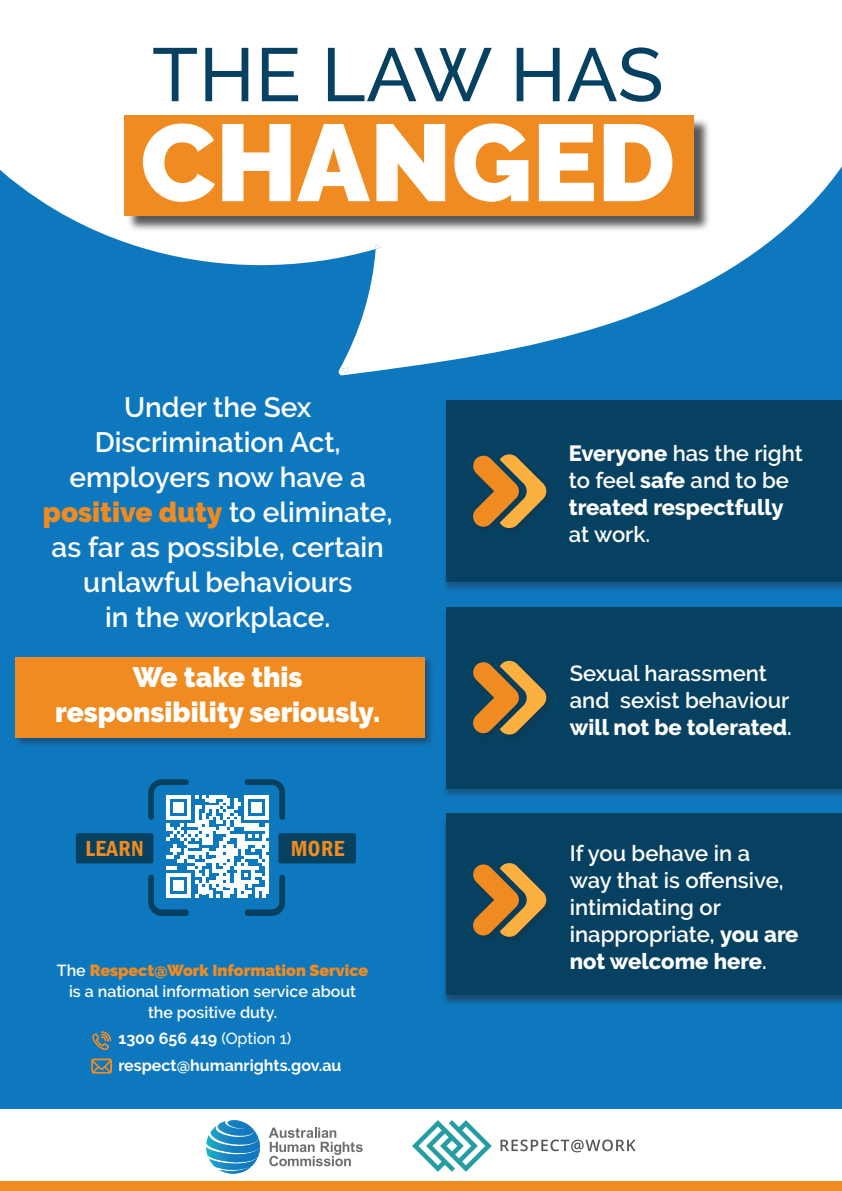
<style>
.page{position:relative;width:842px;height:1191px;background:#fff}
.page>*{position:absolute;margin:0;border:0;box-sizing:border-box;transform-origin:0 0}
.t1{font:900 108.8px "Raleway";color:#fff}
.t2{font:500 75.2px "Raleway";letter-spacing:.01em;color:#074161}
.t3{font:600 28px/35px "Raleway";color:#fff;text-align:center}
.t4{font:900 28px/35px "Raleway";color:#fff;text-align:center}
.t5{font:600 condensed 22.4px "Franklin Gothic";letter-spacing:.02em;color:#f08b21}
.t6{font:600 22px/27px "Raleway";color:#fff}
.t7{font:800 22px/27px "Raleway";color:#fff}
.t8{font:600 16px/21px "Raleway";color:#fff;text-align:center}
.t9{font:700 16px/26.7px "Raleway";color:#fff}
.s1{font-weight:900;color:#f08b21}
.s2{font-weight:500}
.s3{font-weight:600}
.s4{font-weight:800}
</style>
<div class="page">
<div style="left:0;top:0;width:842px;height:1108px;background:#0e78bf"></div>
<div style="left:0;top:1181px;width:842px;height:10px;background:#f08b21"></div>
<svg style="left:0;top:0;width:842px;height:376px;fill:#fff"></svg>
<svg style="left:342px;top:368px;width:7px;height:5px"></svg>
<svg style="left:376px;top:244px;width:5px;height:5px"></svg>
<svg style="left:206px;top:1120px;width:54px;height:53px"></svg>
<svg style="left:269px;top:1127px;width:94px;height:39px"></svg>
<svg style="left:412px;top:1120px;width:80px;height:51px"></svg>
<svg style="left:500px;top:1139px;width:136px;height:13px"></svg>
<div style="left:13px;top:655px;width:422px;height:93px;background:#231f20;opacity:.45"></div>
<div style="left:15px;top:657px;width:410px;height:81px;background:#f08b21"></div>
<svg style="left:92px;top:1059px;width:20px;height:14px"></svg>
<svg style="left:92px;top:1031px;width:19px;height:19px"></svg>
<div style="left:127px;top:117px;width:584px;height:115px;background:#231f20;opacity:.75"></div>
<div style="left:124px;top:115px;width:570px;height:100px;background:#f08b21"></div>
<div style="left:441px;top:813px;width:401px;height:193px;background:#231f20;opacity:.5"></div>
<div style="left:447px;top:813px;width:395px;height:182px;background:#074161"></div>
<svg style="left:473px;top:863px;width:73px;height:75px"></svg>
<div style="left:441px;top:607px;width:401px;height:192px;background:#231f20;opacity:.35"></div>
<div style="left:447px;top:607px;width:395px;height:181px;background:#074161"></div>
<svg style="left:473px;top:660px;width:73px;height:75px"></svg>
<div style="left:441px;top:401px;width:401px;height:192px;background:#231f20;opacity:.35"></div>
<div style="left:447px;top:400px;width:395px;height:182px;background:#074161"></div>
<svg style="left:473px;top:454px;width:73px;height:75px"></svg>
<svg style="left:76px;top:779px;width:280px;height:137px"></svg>
<hr style="left:266px;top:855px;width:3px;height:39px;background:#fff">
<h2 class="t2" style="left:152px;top:31px;width:513px">THE LAW HAS</h2>
<h1 class="t1" style="left:140px;top:100px;width:536px">CHANGED</h1>
<p class="t3" style="left:43px;top:389px;width:351px">Under the Sex<br>Discrimination Act, employers now have a <span class="s1">positive duty</span> to eliminate, as far as possible, certain unlawful behaviours<br>in the workplace.</p>
<p class="t4" style="left:55px;top:660px;width:327px">We take this responsibility seriously.</p>
<p class="t5" style="left:85px;top:833px;width:60px">LEARN</p>
<p class="t5" style="left:291px;top:833px;width:55px">MORE</p>
<p class="t8" style="left:57px;top:959px;width:313px">The <span class="s1">Respect@Work Information Service </span>is a national information service about the positive duty.</p>
<p class="t9" style="left:118px;top:1025px;width:224px">1300 656 419 <span class="s2">(Option 1) </span>respect@humanrights.gov.au</p>
<p class="t7" style="left:569px;top:440px;width:235px">Everyone <span class="s3">has the right to feel</span> safe <span class="s3">and to be </span>treated respectfully</p>
<p class="t6" style="left:569px;top:521px;width:83px">at work.</p>
<p class="t6" style="left:570px;top:659px;width:224px">Sexual harassment and sexist behaviour <span class="s4">will not be tolerated</span>.</p>
<p class="t6" style="left:570px;top:840px;width:230px">If you behave in a<br>way that is offensive, intimidating or inappropriate, <span class="s4">you are not welcome here</span>.</p>
</div>
